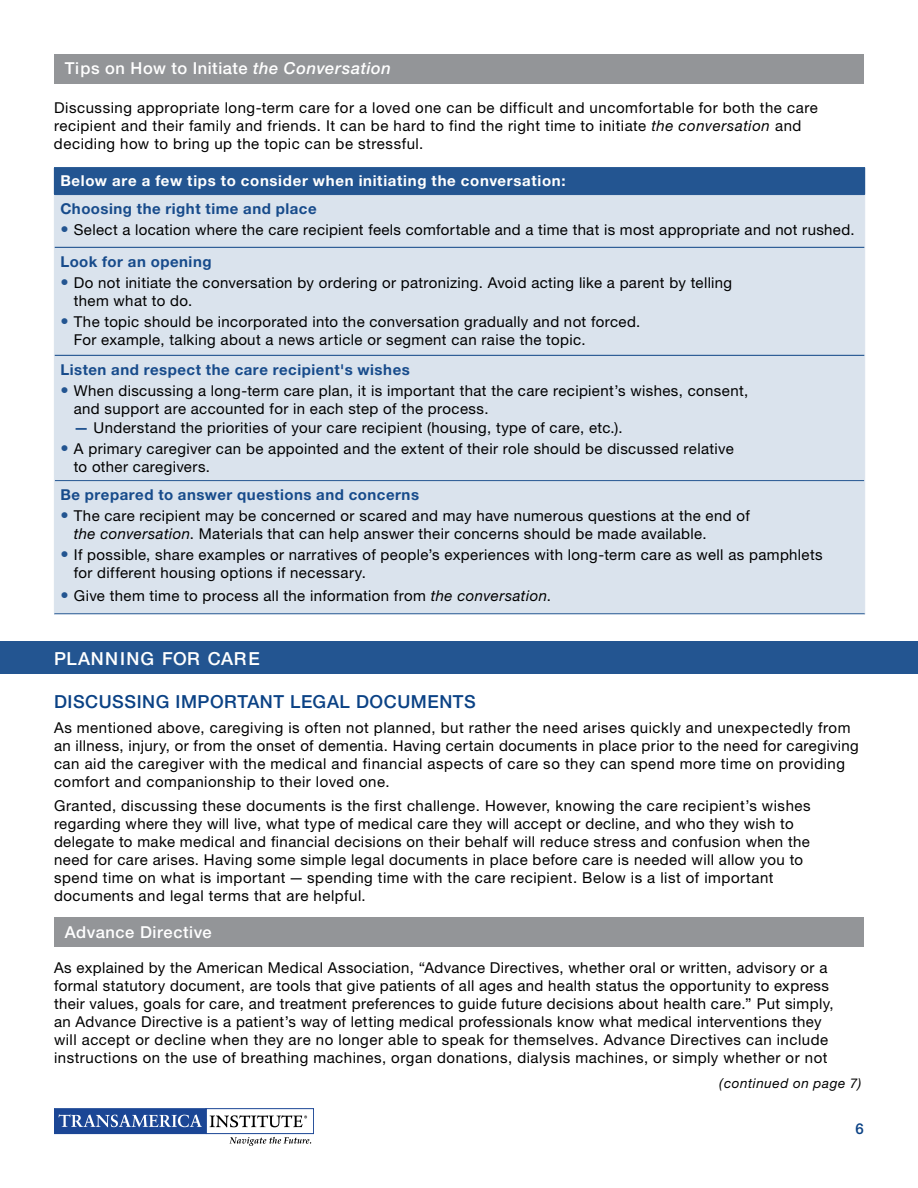
<style>
.page{position:relative;width:918px;height:1188px;background:#fff}
.page>*{position:absolute;margin:0;border:0;box-sizing:border-box;transform-origin:0 0}
.t1{font:500 18px "Helvetica Neue LT Std";letter-spacing:.03em;color:#0b4285}
.t2{font:500 18px "Helvetica Neue LT Std";letter-spacing:.05em;color:#fff}
.t3{font:500 16.5px "Helvetica Neue LT Std";letter-spacing:.03em;color:#fff}
.t4{font:15px/18px "Helvetica Neue LT Std";letter-spacing:.03em;color:#000}
.t5{font:700 15px "Helvetica Neue LT Std";letter-spacing:.035em;color:#174b8b}
.t6{font:700 15px "Helvetica Neue LT Std";letter-spacing:.045em;color:#fff}
.t7{font:500 15px "Helvetica Neue LT Std";color:#0b4285}
.t8{font:italic 13.5px "Helvetica Neue LT Std";letter-spacing:.045em;color:#000}
.s1{font-style:italic}
.s2{font-weight:500;font-size:16.5px;color:#235591}
.s3{font-weight:700;color:#174b8b}
.s4{font-weight:700;color:#235591}
</style>
<div class="page">
<div style="left:206px;top:1108px;width:108px;height:26px;border:1px solid #1b4695"></div>
<div style="left:55px;top:1109px;width:151px;height:25px;background:#1b4695"></div>
<div style="left:54px;top:1108px;width:152px;height:26px;border:1px solid #1b4695"></div>
<svg style="left:59px;top:1114px;width:143px;height:13px"></svg>
<svg style="left:230px;top:1137px;width:81px;height:9px"></svg>
<svg style="left:210px;top:1115px;width:97px;height:12px"></svg>
<div style="left:54px;top:168px;width:811px;height:27px;background:#235591"></div>
<div style="left:55px;top:195px;width:809px;height:418px;background:#dae3ed"></div>
<hr style="left:54px;top:167px;width:811px;height:1px;background:#235591">
<hr style="left:55px;top:480px;width:809px;height:1px;background:#235591">
<hr style="left:54px;top:613px;width:811px;height:1px;background:#235591">
<hr style="left:54px;top:195px;width:1px;height:52px;background:#dae3ed">
<hr style="left:864px;top:195px;width:1px;height:52px;background:#dae3ed">
<hr style="left:54px;top:247px;width:1px;height:108px;background:#dae3ed">
<hr style="left:864px;top:247px;width:1px;height:108px;background:#dae3ed">
<hr style="left:54px;top:355px;width:1px;height:126px;background:#dae3ed">
<hr style="left:864px;top:355px;width:1px;height:126px;background:#dae3ed">
<hr style="left:54px;top:481px;width:1px;height:132px;background:#dae3ed">
<hr style="left:864px;top:481px;width:1px;height:132px;background:#dae3ed">
<hr style="left:55px;top:247px;width:809px;height:1px;background:#0b4285">
<hr style="left:55px;top:355px;width:809px;height:1px;background:#0b4285">
<div style="left:0;top:641px;width:918px;height:33px;background:#235591"></div>
<div style="left:54px;top:54px;width:810px;height:29px;background:#939598"></div>
<div style="left:54px;top:918px;width:810px;height:29px;background:#939598"></div>
<p class="t3" style="left:65px;top:59px;width:328px">Tips on How to Initiate <span class="s1">the Conversation</span></p>
<p class="t4" style="left:54px;top:99px;width:765px">Discussing appropriate long-term care for a loved one can be difficult and uncomfortable for both the care recipient and their family and friends. It can be hard to find the right time to initiate <span class="s1">the conversation</span> and deciding how to bring up the topic can be stressful.</p>
<p class="t6" style="left:60px;top:171px;width:507px">Below are a few tips to consider when initiating the conversation:</p>
<p class="t5" style="left:60px;top:199px;width:258px">Choosing the right time and place</p>
<p class="t4" style="left:60px;top:214px;width:796px;line-height:31.5px"><span class="s2">•</span> Select a location where the care recipient feels comfortable and a time that is most appropriate and not rushed.<br><span class="s3">Look for an opening</span></p>
<p class="t4" style="left:74px;top:273px;width:660px;text-indent:-13px"><span class="s2">•</span> Do not initiate the conversation by ordering or patronizing. Avoid acting like a parent by telling them what to do.</p>
<p class="t4" style="left:74px;top:313px;width:568px;text-indent:-13px"><span class="s2">•</span> The topic should be incorporated into the conversation gradually and not forced.<br>For example, talking about a news article or segment can raise the topic.</p>
<p class="t5" style="left:60px;top:360px;width:351px">Listen and respect the care recipient's wishes</p>
<p class="t4" style="left:74px;top:381px;width:676px;text-indent:-13px"><span class="s2">•</span> When discussing a long-term care plan, it is important that the care recipient’s wishes, consent, and support are accounted for in each step of the process.</p>
<p class="t4" style="left:74px;top:418px;width:550px"><span class="s4">—</span> Understand the priorities of your care recipient (housing, type of care, etc.).</p>
<p class="t4" style="left:74px;top:440px;width:661px;text-indent:-13px"><span class="s2">•</span> A primary caregiver can be appointed and the extent of their role should be discussed relative to other caregivers.</p>
<p class="t5" style="left:60px;top:485px;width:360px">Be prepared to answer questions and concerns</p>
<p class="t4" style="left:74px;top:507px;width:678px;text-indent:-13px"><span class="s2">•</span> The care recipient may be concerned or scared and may have numerous questions at the end of <span class="s1">the conversation</span>. Materials that can help answer their concerns should be made available.</p>
<p class="t4" style="left:74px;top:546px;width:750px;text-indent:-13px"><span class="s2">•</span> If possible, share examples or narratives of people’s experiences with long-term care as well as pamphlets for different housing options if necessary.</p>
<p class="t4" style="left:60px;top:586px;width:492px"><span class="s2">•</span> Give them time to process all the information from <span class="s1">the conversation</span>.</p>
<p class="t2" style="left:54px;top:648px;width:207px">PLANNING FOR CARE</p>
<p class="t1" style="left:54px;top:691px;width:423px">DISCUSSING IMPORTANT LEGAL DOCUMENTS</p>
<p class="t4" style="left:54px;top:718px;width:806px">As mentioned above, caregiving is often not planned, but rather the need arises quickly and unexpectedly from an illness, injury, or from the onset of dementia. Having certain documents in place prior to the need for caregiving can aid the caregiver with the medical and financial aspects of care so they can spend more time on providing comfort and companionship to their loved one.</p>
<p class="t4" style="left:54px;top:797px;width:758px">Granted, discussing these documents is the first challenge. However, knowing the care recipient’s wishes regarding where they will live, what type of medical care they will accept or decline, and who they wish to delegate to make medical and financial decisions on their behalf will reduce stress and confusion when the need for care arises. Having some simple legal documents in place before care is needed will allow you to spend time on what is important — spending time with the care recipient. Below is a list of important documents and legal terms that are helpful.</p>
<p class="t3" style="left:65px;top:923px;width:148px">Advance Directive</p>
<p class="t4" style="left:54px;top:959px;width:781px">As explained by the American Medical Association, “Advance Directives, whether oral or written, advisory or a formal statutory document, are tools that give patients of all ages and health status the opportunity to express their values, goals for care, and treatment preferences to guide future decisions about health care.” Put simply, an Advance Directive is a patient’s way of letting medical professionals know what medical interventions they will accept or decline when they are no longer able to speak for themselves. Advance Directives can include instructions on the use of breathing machines, organ donations, dialysis machines, or simply whether or not</p>
<p class="t8" style="left:719px;top:1075px;width:144px">(continued on page 7)</p>
<p class="t7" style="left:856px;top:1120px;width:10px">6</p>
</div>
